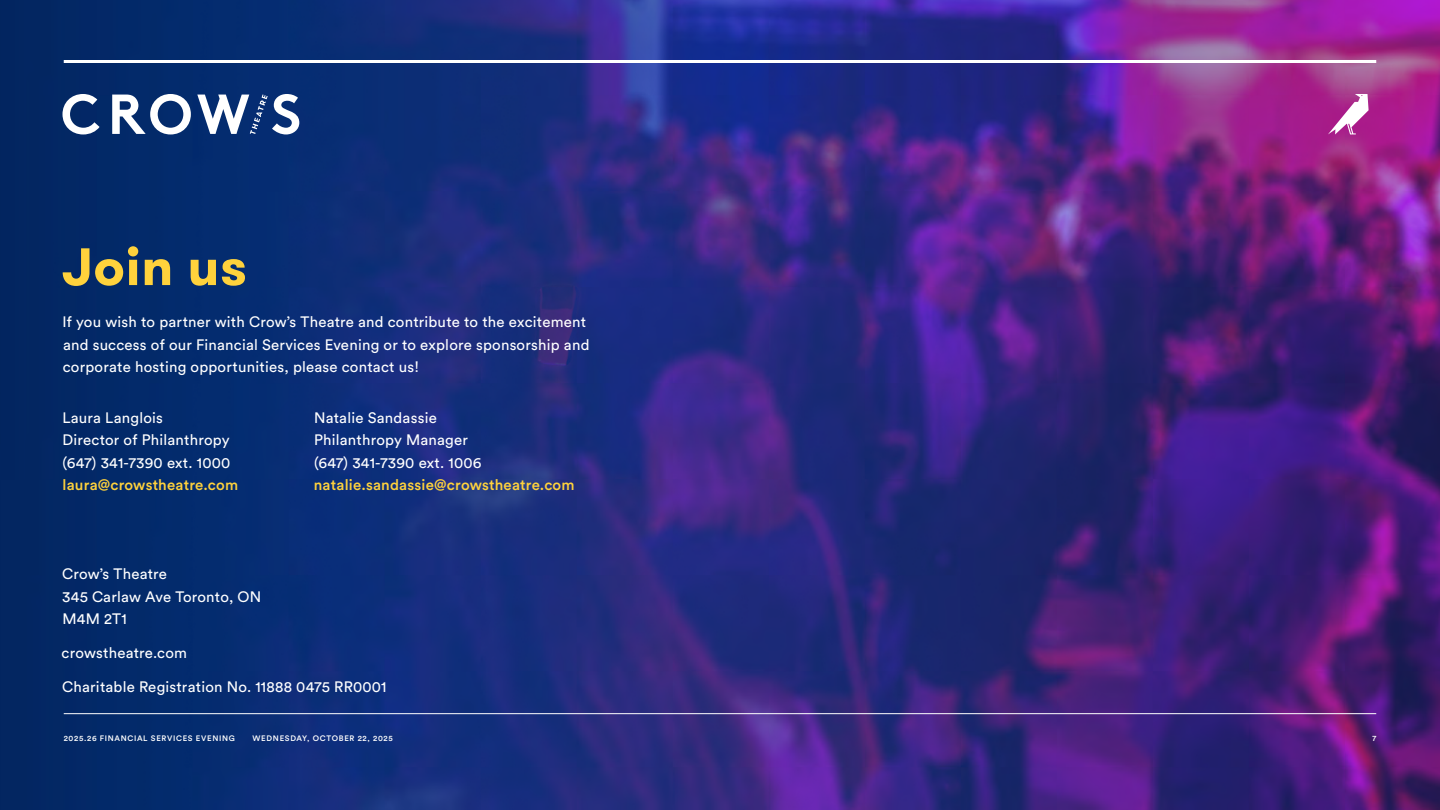
<style>
.page{position:relative;width:1440px;height:810px;background:#fff}
.page>*{position:absolute;margin:0;border:0;box-sizing:border-box;transform-origin:0 0}
.t1{font:700 52.5px "GT Walsheim";letter-spacing:.015em;color:#ffd23c}
.t2{font:15px/22.5px "Circular Std";letter-spacing:.015em;color:#fff}
.t3{font:500 15px "Circular Std";letter-spacing:.015em;color:#ffd23c}
.t4{font:500 7.88px "Circular Std";letter-spacing:.085em;color:#fff}
</style>
<div class="page">
<img style="left:0;top:0;width:1440px;height:810px">
<hr style="left:64px;top:60px;width:1312px;height:3px;background:#fff">
<hr style="left:64px;top:713px;width:1312px;height:1px;background:#fff">
<svg style="left:63px;top:94px;width:37px;height:40px"></svg>
<svg style="left:112px;top:94px;width:79px;height:40px"></svg>
<svg style="left:197px;top:94px;width:102px;height:40px"></svg>
<svg style="left:1328px;top:94px;width:41px;height:40px"></svg>
<h1 class="t1" style="left:62px;top:232px;width:186px">Join us</h1>
<p class="t2" style="left:62px;top:311px;width:529px">If you wish to partner with Crow’s Theatre and contribute to the excitement and success of our Financial Services Evening or to explore sponsorship and corporate hosting opportunities, please contact us!</p>
<p class="t2" style="left:62px;top:406px;width:170px">Laura Langlois<br>Director of Philanthropy (647) 341-7390 ext. 1000</p>
<p class="t3" style="left:63px;top:476px;width:177px">laura@crowstheatre.com</p>
<p class="t2" style="left:314px;top:406px;width:169px">Natalie Sandassie<br>Philanthropy Manager (647) 341-7390 ext. 1006</p>
<p class="t3" style="left:314px;top:476px;width:262px">natalie.sandassie@crowstheatre.com</p>
<p class="t2" style="left:62px;top:562px;width:201px">Crow’s Theatre<br>345 Carlaw Ave Toronto, ON<br>M4M 2T1</p>
<p class="t2" style="left:62px;top:641px;width:127px">crowstheatre.com</p>
<p class="t2" style="left:62px;top:675px;width:326px">Charitable Registration No. 11888 0475 RR0001</p>
<p class="t4" style="left:64px;top:734px;width:173px">2025.26 FINANCIAL SERVICES EVENING</p>
<p class="t4" style="left:253px;top:734px;width:142px">WEDNESDAY, OCTOBER 22, 2025</p>
<p class="t4" style="left:1372px;top:734px;width:5px">7</p>
</div>
